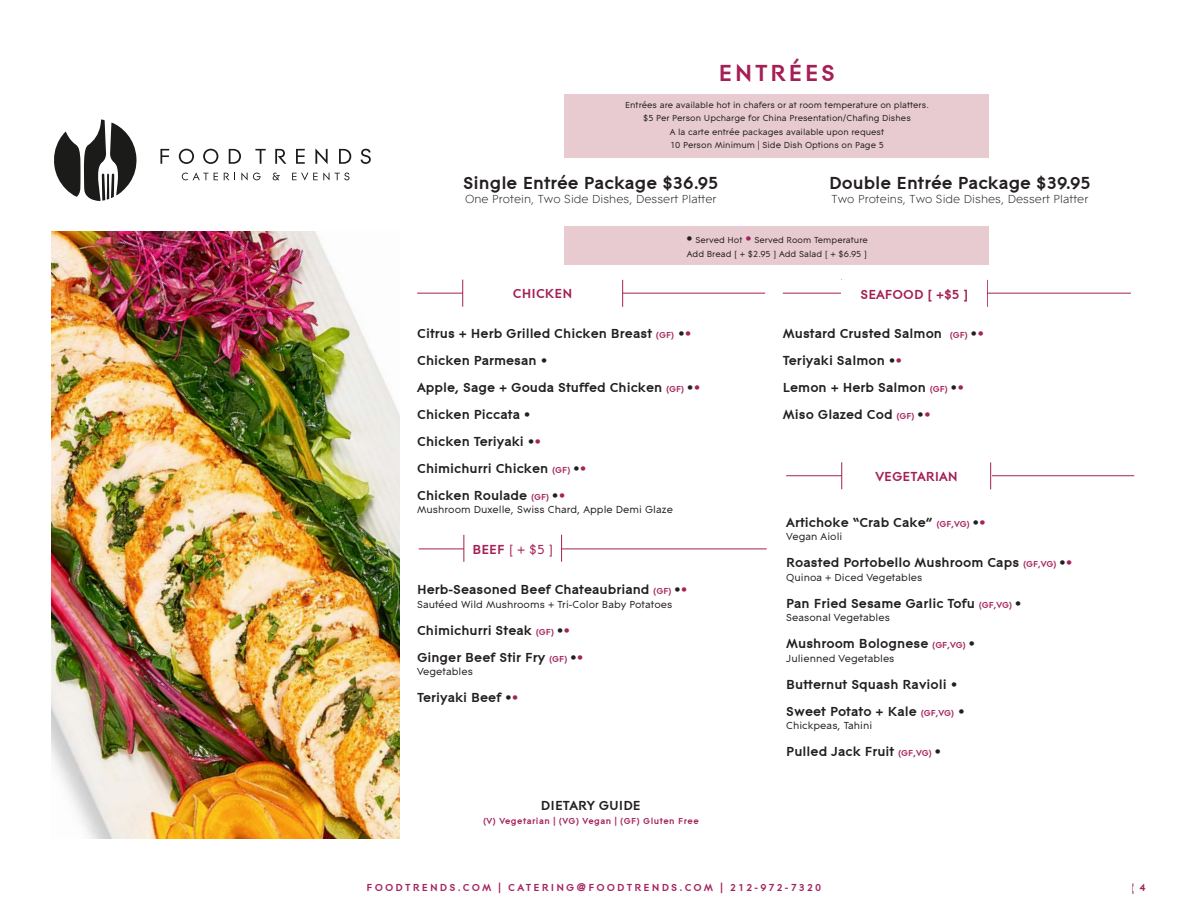
<style>
.page{position:relative;width:1188px;height:918px;background:#fff}
.page>*{position:absolute;margin:0;border:0;box-sizing:border-box;transform-origin:0 0}
.Section_Heading{font:700 24px "Contax Pro 75";letter-spacing:.1em;color:#a42054}
.Menu_Item_Title{font:700 18px "Contax Pro 75";color:#231f20}
.Menu_Item_Title-2{font:700 13.5px "Contax Pro 75";color:#231f20}
.Section_Heading-2{font:700 13.5px "Contax Pro 75";color:#a42054}
.Section_Heading-3{font:13.5px "Contax Pro 55";color:#a42054}
.Menu_Item_Description{font:300 12px "Contax W01 45";color:#231f20}
.Menu_Item_Title-3{font:10.5px "Contax Pro 55";color:#231f20}
.t1{font:700 10.5px "Contax Pro 75";letter-spacing:.2em;color:#a5235c}
.t2{font:700 10.5px "Contax Pro 75";color:#a42054}
.Section_Insert{font:9px "Contax Pro 55";color:#231f20}
.Menu_Item_Title-4{font:700 9px "Contax Pro 75";letter-spacing:.05em;color:#a5235c}
.s1{font-family:"Contax Pro 75";font-weight:700;font-size:13.5px}
.s2{font-family:"Contax Pro 75";font-weight:700;font-size:13.5px;color:#a5235c}
.s3{font-size:9px;color:#a5235c}
.s4{color:#a5235c}
.s5{font-family:"Contax Pro 75";font-weight:700}
</style>
<div class="page">
<svg style="left:54px;top:119px;width:83px;height:82px"></svg>
<svg style="left:160px;top:149px;width:9px;height:15px"></svg>
<svg style="left:179px;top:149px;width:15px;height:15px"></svg>
<svg style="left:203px;top:149px;width:15px;height:15px"></svg>
<svg style="left:229px;top:149px;width:12px;height:15px"></svg>
<svg style="left:255px;top:149px;width:11px;height:15px"></svg>
<svg style="left:275px;top:149px;width:11px;height:15px"></svg>
<svg style="left:296px;top:149px;width:9px;height:15px"></svg>
<svg style="left:315px;top:148px;width:13px;height:16px"></svg>
<svg style="left:339px;top:149px;width:12px;height:15px"></svg>
<svg style="left:361px;top:149px;width:10px;height:15px"></svg>
<svg style="left:182px;top:172px;width:36px;height:8px"></svg>
<svg style="left:224px;top:173px;width:11px;height:7px"></svg>
<svg style="left:241px;top:172px;width:20px;height:8px"></svg>
<svg style="left:273px;top:173px;width:7px;height:7px"></svg>
<svg style="left:292px;top:172px;width:57px;height:8px"></svg>
<hr style="left:417px;top:293px;width:348px;height:1px;background:#a42054">
<div style="left:463px;top:280px;width:159px;height:27px;background:#fff"></div>
<svg style="left:462px;top:280px;width:1px;height:27px"></svg>
<svg style="left:622px;top:280px;width:1px;height:27px"></svg>
<hr style="left:419px;top:549px;width:348px;height:1px;background:#a42054">
<div style="left:464px;top:535px;width:98px;height:27px;background:#fff"></div>
<svg style="left:464px;top:535px;width:1px;height:27px"></svg>
<svg style="left:561px;top:535px;width:1px;height:27px"></svg>
<hr style="left:786px;top:475px;width:348px;height:1px;background:#a42054">
<div style="left:842px;top:462px;width:150px;height:27px;background:#fff"></div>
<svg style="left:841px;top:462px;width:1px;height:27px"></svg>
<svg style="left:990px;top:462px;width:1px;height:27px"></svg>
<hr style="left:783px;top:293px;width:348px;height:1px;background:#a42054">
<svg style="left:987px;top:280px;width:1px;height:27px"></svg>
<div style="left:565px;top:94px;width:424px;height:63px;background:#e7cbd0"></div>
<div style="left:565px;top:227px;width:424px;height:38px;background:#e7cbd0"></div>
<img style="left:51px;top:231px;width:348px;height:608px">
<div style="left:842px;top:280px;width:145px;height:29px;background:#fff"></div>
<p class="Section_Heading" style="left:719px;top:58px;width:118px">ENTRÉES</p>
<p class="Section_Insert" style="left:625px;top:98px;width:305px">Entrées are available hot in chafers or at room temperature on platters.</p>
<p class="Section_Insert" style="left:643px;top:111px;width:269px">$5 Per Person Upcharge for China Presentation/Chafing Dishes</p>
<p class="Section_Insert" style="left:670px;top:125px;width:216px">A la carte entrée packages available upon request</p>
<p class="Section_Insert" style="left:670px;top:138px;width:215px">10 Person Minimum | Side Dish Options on Page 5</p>
<p class="Menu_Item_Title" style="left:463px;top:172px;width:257px">Single Entrée Package $36.95</p>
<p class="Menu_Item_Description" style="left:465px;top:191px;width:253px">One Protein, Two Side Dishes, Dessert Platter</p>
<p class="Menu_Item_Title" style="left:829px;top:172px;width:263px">Double Entrée Package $39.95</p>
<p class="Menu_Item_Description" style="left:832px;top:191px;width:258px">Two Proteins, Two Side Dishes, Dessert Platter</p>
<p class="Section_Heading-2" style="left:513px;top:285px;width:61px">CHICKEN</p>
<p class="Section_Insert" style="left:686px;top:233px;width:183px"><span class="s1">•</span> Served Hot <span class="s2">•</span> Served Room Temperature</p>
<p class="Section_Insert" style="left:687px;top:246px;width:182px">Add Bread [ + $2.95 ] Add Salad [ + $6.95 ]</p>
<p class="Section_Heading-2" style="left:860px;top:286px;width:109px">SEAFOOD [ +$5 ]</p>
<p class="Menu_Item_Title-2" style="left:417px;top:325px;width:276px">Citrus + Herb Grilled Chicken Breast <span class="s3">(GF)</span> •<span class="s4">•</span></p>
<p class="Menu_Item_Title-2" style="left:417px;top:352px;width:132px">Chicken Parmesan •</p>
<p class="Menu_Item_Title-2" style="left:417px;top:379px;width:285px">Apple, Sage + Gouda Stuffed Chicken <span class="s3">(GF)</span> •<span class="s4">•</span></p>
<p class="Menu_Item_Title-2" style="left:417px;top:406px;width:115px">Chicken Piccata •</p>
<p class="Menu_Item_Title-2" style="left:417px;top:433px;width:126px">Chicken Teriyaki •<span class="s4">•</span></p>
<p class="Menu_Item_Title-2" style="left:417px;top:460px;width:171px">Chimichurri Chicken <span class="s3">(GF)</span> •<span class="s4">•</span></p>
<p class="Menu_Item_Title-2" style="left:417px;top:487px;width:150px">Chicken Roulade <span class="s3">(GF)</span> •<span class="s4">•</span></p>
<p class="Menu_Item_Title-3" style="left:417px;top:501px;width:257px">Mushroom Duxelle, Swiss Chard, Apple Demi Glaze</p>
<p class="Section_Heading-3" style="left:472px;top:538px;width:83px"><span class="s5">BEEF</span> [ + $5 ]</p>
<p class="Menu_Item_Title-2" style="left:417px;top:581px;width:272px">Herb-Seasoned Beef Chateaubriand <span class="s3">(GF)</span> •<span class="s4">•</span></p>
<p class="Menu_Item_Title-3" style="left:417px;top:595px;width:257px">Sautéed Wild Mushrooms + Tri-Color Baby Potatoes</p>
<p class="Menu_Item_Title-2" style="left:417px;top:622px;width:155px">Chimichurri Steak <span class="s3">(GF)</span> •<span class="s4">•</span></p>
<p class="Menu_Item_Title-2" style="left:417px;top:649px;width:168px">Ginger Beef Stir Fry <span class="s3">(GF)</span> •<span class="s4">•</span></p>
<p class="Menu_Item_Title-3" style="left:417px;top:663px;width:58px">Vegetables</p>
<p class="Menu_Item_Title-2" style="left:417px;top:689px;width:103px">Teriyaki Beef •<span class="s4">•</span></p>
<p class="Menu_Item_Title-2" style="left:541px;top:797px;width:101px">DIETARY GUIDE</p>
<p class="Menu_Item_Title-4" style="left:483px;top:815px;width:217px">(V) Vegetarian | (VG) Vegan | (GF) Gluten Free</p>
<p class="Menu_Item_Title-2" style="left:783px;top:325px;width:203px">Mustard Crusted Salmon <span class="s3">(GF)</span> •<span class="s4">•</span></p>
<p class="Menu_Item_Title-2" style="left:783px;top:352px;width:121px">Teriyaki Salmon •<span class="s4">•</span></p>
<p class="Menu_Item_Title-2" style="left:783px;top:379px;width:183px">Lemon + Herb Salmon <span class="s3">(GF)</span> •<span class="s4">•</span></p>
<p class="Menu_Item_Title-2" style="left:783px;top:406px;width:149px">Miso Glazed Cod <span class="s3">(GF)</span> •<span class="s4">•</span></p>
<p class="Section_Heading-2" style="left:876px;top:468px;width:84px">VEGETARIAN</p>
<p class="Menu_Item_Title-2" style="left:786px;top:514px;width:201px">Artichoke “Crab Cake” <span class="s3">(GF,VG)</span> •<span class="s4">•</span></p>
<p class="Menu_Item_Title-3" style="left:786px;top:528px;width:58px">Vegan Aioli</p>
<p class="Menu_Item_Title-2" style="left:786px;top:554px;width:288px">Roasted Portobello Mushroom Caps <span class="s3">(GF,VG)</span> •<span class="s4">•</span></p>
<p class="Menu_Item_Title-3" style="left:786px;top:568px;width:138px">Quinoa + Diced Vegetables</p>
<p class="Menu_Item_Title-2" style="left:786px;top:595px;width:237px">Pan Fried Sesame Garlic Tofu <span class="s3">(GF,VG)</span> •</p>
<p class="Menu_Item_Title-3" style="left:786px;top:609px;width:105px">Seasonal Vegetables</p>
<p class="Menu_Item_Title-2" style="left:786px;top:635px;width:190px">Mushroom Bolognese <span class="s3">(GF,VG)</span> •</p>
<p class="Menu_Item_Title-3" style="left:786px;top:649px;width:110px">Julienned Vegetables</p>
<p class="Menu_Item_Title-2" style="left:786px;top:676px;width:173px">Butternut Squash Ravioli •</p>
<p class="Menu_Item_Title-2" style="left:786px;top:703px;width:180px">Sweet Potato + Kale <span class="s3">(GF,VG)</span> •</p>
<p class="Menu_Item_Title-3" style="left:786px;top:717px;width:88px">Chickpeas, Tahini</p>
<p class="Menu_Item_Title-2" style="left:786px;top:743px;width:156px">Pulled Jack Fruit <span class="s3">(GF,VG)</span> •</p>
<p class="t1" style="left:367px;top:881px;width:456px">FOODTRENDS.COM | CATERING@FOODTRENDS.COM | 212-972-7320</p>
<p class="t2" style="left:1140px;top:881px;width:8px">4</p>
</div>
